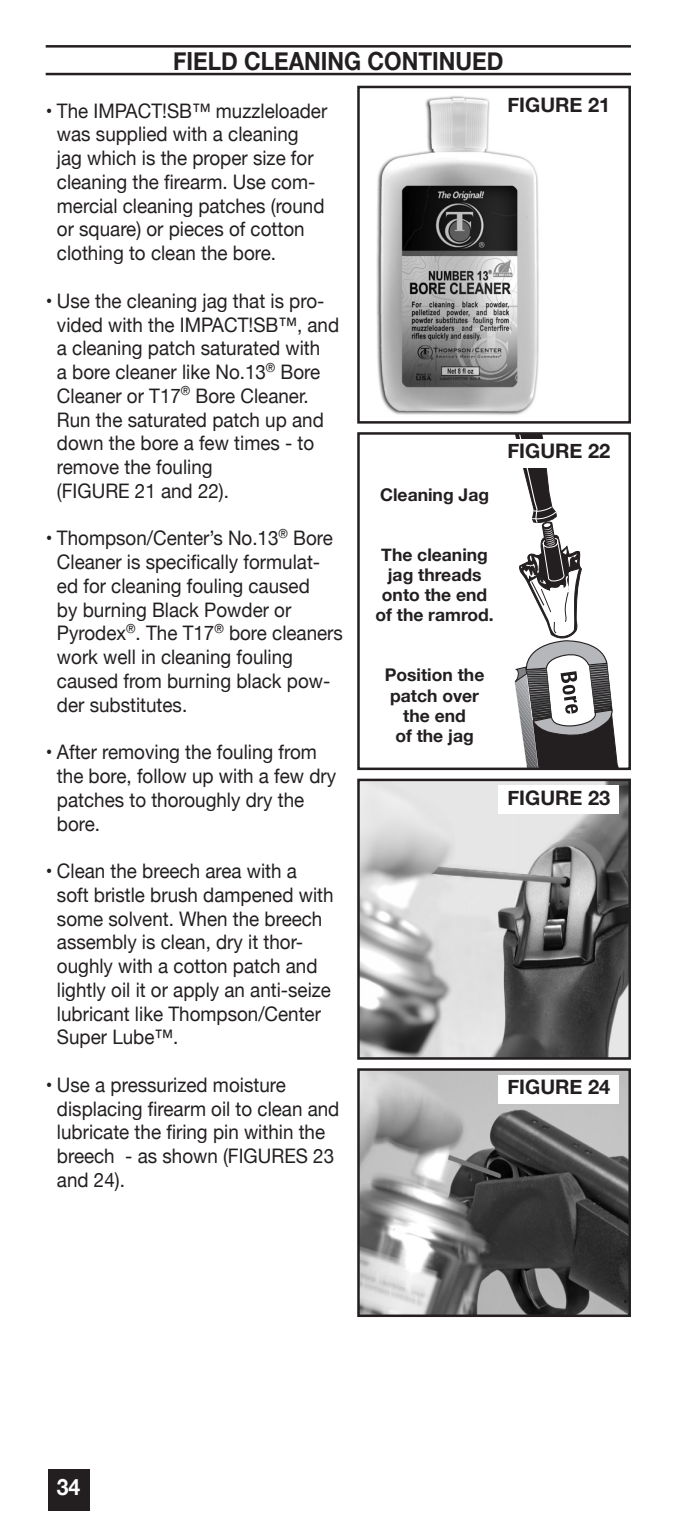
<style>
.page{position:relative;width:674px;height:1531px;background:#fff}
.page>*{position:absolute;margin:0;border:0;box-sizing:border-box;transform-origin:0 0}
.t1{font:700 25px "Helvetica Neue";color:#231f20;scale:.9 1}
.t2{font:700 22.5px "Helvetica Neue";color:#fff;scale:.94 1}
.t3{font:20px/23.8px "Helvetica Neue";color:#231f20;scale:.94 1}
.t4{font:700 20px "Helvetica Neue";color:#231f20}
.t5{font:700 17.5px/20px "Helvetica Neue";color:#231f20;text-align:center}
</style>
<div class="page">
<div style="left:48px;top:1468px;width:42px;height:42px;background:#231f20"></div>
<hr style="left:46px;top:45px;width:585px;height:3px;background:#231f20">
<hr style="left:46px;top:73px;width:585px;height:2px;background:#231f20">
<img style="left:376px;top:96px;width:163px;height:319px">
<div style="left:357px;top:86px;width:274px;height:337px;border:2px solid #231f20"></div>
<svg style="left:514px;top:435px;width:105px;height:332px"></svg>
<div style="left:357px;top:432px;width:274px;height:338px;border:2px solid #231f20"></div>
<img style="left:360px;top:781px;width:268px;height:275px">
<div style="left:357px;top:778px;width:274px;height:281px;border:2px solid #231f20"></div>
<img style="left:360px;top:1071px;width:268px;height:242px">
<div style="left:357px;top:1068px;width:274px;height:248px;border:2px solid #231f20"></div>
<div style="left:498px;top:92px;width:121px;height:29px;background:#fff"></div>
<div style="left:498px;top:439px;width:121px;height:28px;background:#fff"></div>
<div style="left:498px;top:785px;width:121px;height:29px;background:#fff"></div>
<div style="left:498px;top:1074px;width:121px;height:29px;background:#fff"></div>
<p class="t1" style="left:173px;top:42px;width:39px">FIELD</p>
<p class="t1" style="left:244px;top:42px;width:271px">CLEANING CONTINUED</p>
<p class="t3" style="left:57px;top:100px;width:289px;text-indent:-11px">• The IMPACT!SB™ muzzleloader was supplied with a cleaning jag which is the proper size for cleaning the firearm. Use com&shy;mercial cleaning patches (round or square) or pieces of cotton clothing to clean the bore.</p>
<p class="t3" style="left:57px;top:290px;width:302px;text-indent:-11px">• Use the cleaning jag that is pro&shy;vided with the IMPACT!SB™, and a cleaning patch saturated with<br>a bore cleaner like No.13<sup>®</sup> Bore<br>Cleaner or T17<sup>®</sup> Bore Cleaner.<br>Run the saturated patch up and down the bore a few times - to remove the fouling<br>(FIGURE 21 and 22).</p>
<p class="t3" style="left:57px;top:527px;width:306px;text-indent:-11px">• Thompson/Center’s No.13<sup>®</sup> Bore<br>Cleaner is specifically formulat&shy;ed for cleaning fouling caused<br>by burning Black Powder or<br>Pyrodex<sup>®</sup>. The T17<sup>®</sup> bore cleaners work well in cleaning fouling caused from burning black pow&shy;der substitutes.</p>
<p class="t3" style="left:57px;top:741px;width:299px;text-indent:-11px">• After removing the fouling from the bore, follow up with a few dry patches to thoroughly dry the bore.</p>
<p class="t3" style="left:57px;top:860px;width:296px;text-indent:-11px">• Clean the breech area with a soft bristle brush dampened with some solvent. When the breech assembly is clean, dry it thor&shy;oughly with a cotton patch and lightly oil it or apply an anti-seize lubricant like Thompson/Center<br>Super Lube™.</p>
<p class="t3" style="left:57px;top:1073px;width:302px;text-indent:-11px">• Use a pressurized moisture displacing firearm oil to clean and lubricate the firing pin within the breech - as shown (FIGURES 23 and 24).</p>
<p class="t4" style="left:507px;top:89px;width:104px">FIGURE 21</p>
<p class="t4" style="left:507px;top:435px;width:104px">FIGURE 22</p>
<p class="t5" style="left:380px;top:485px;width:110px">Cleaning Jag</p>
<p class="t5" style="left:375px;top:545px;width:120px">The cleaning jag threads onto the end of the ramrod.</p>
<p class="t5" style="left:385px;top:665px;width:101px">Position the patch over the end<br>of the jag</p>
<p class="t4" style="left:507px;top:781px;width:104px">FIGURE 23</p>
<p class="t4" style="left:507px;top:1071px;width:104px">FIGURE 24</p>
<p class="t2" style="left:57px;top:1468px;width:27px">34</p>
</div>
